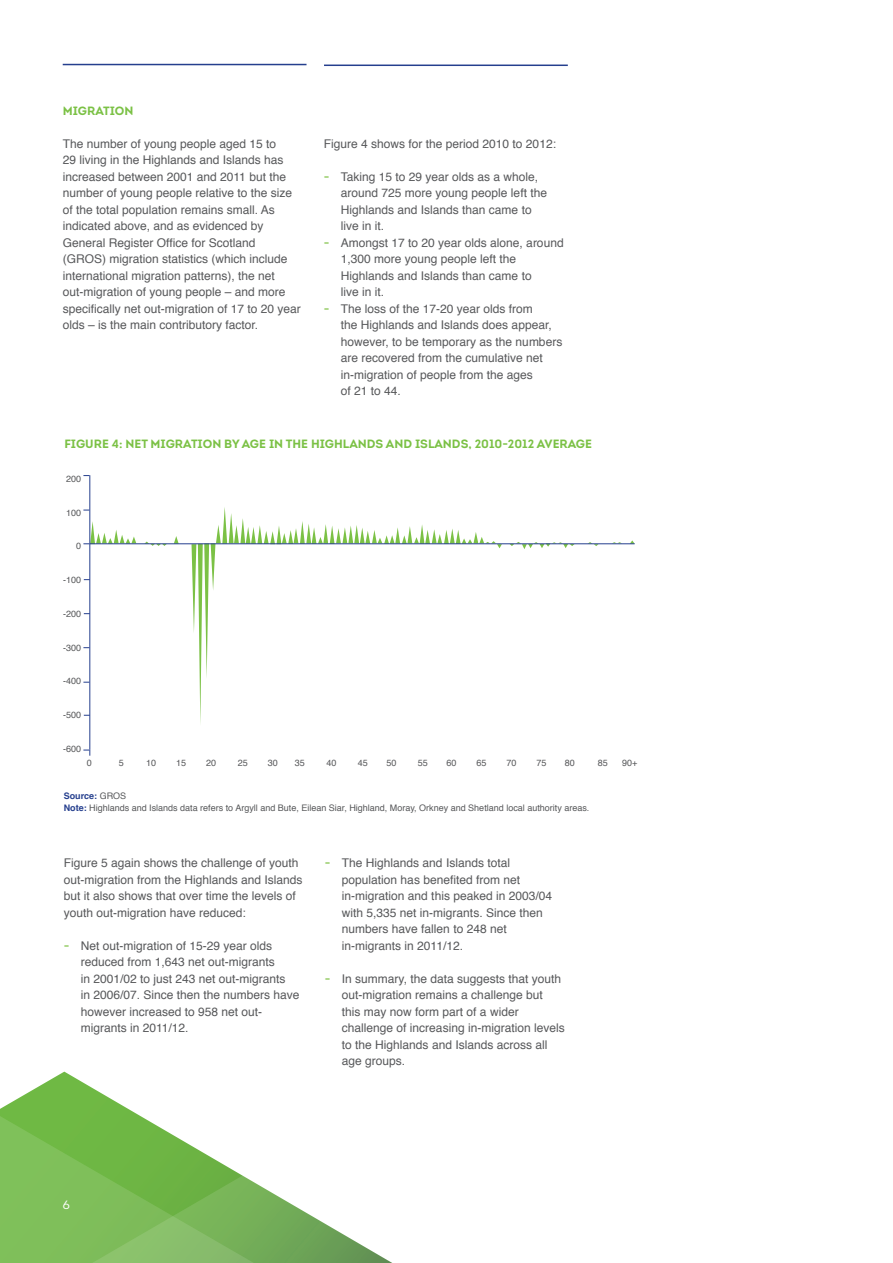
<style>
.page{position:relative;width:893px;height:1263px;background:#fff}
.page>*{position:absolute;margin:0;border:0;box-sizing:border-box;transform-origin:0 0}
.t1{font:12px/16.5px "Helvetica";color:#57585a}
.t2{font:700 12px "Intro";color:#7bc145}
.t3{font:12px "Intro";color:#fff}
.captions{font:9px "Helvetica";color:#57585a}
.captions-2{font:700 9px "Helvetica";color:#253f8e}
.s1{font-family:"Intro";font-weight:700;color:#96cc67}
.s2{font-weight:400;color:#57585a}
.s3{font-weight:700;color:#253f8e}
</style>
<div class="page">
<svg style="left:1px;top:1071px;width:126px;height:37px"></svg>
<svg style="left:0;top:1108px;width:392px;height:155px"></svg>
<hr style="left:63px;top:64px;width:243px;height:1px;background:#253f8e">
<hr style="left:324px;top:65px;width:244px;height:1px;background:#253f8e">
<svg style="left:83px;top:750px;width:7px;height:6px"></svg>
<hr style="left:89px;top:475px;width:1px;height:275px;background:#253f8e">
<svg style="left:83px;top:521px;width:53px;height:23px"></svg>
<svg style="left:144px;top:542px;width:23px;height:4px"></svg>
<svg style="left:174px;top:536px;width:5px;height:7px"></svg>
<svg style="left:192px;top:507px;width:310px;height:217px"></svg>
<svg style="left:509px;top:542px;width:66px;height:7px"></svg>
<svg style="left:588px;top:542px;width:11px;height:4px"></svg>
<hr style="left:90px;top:543px;width:545px;height:1px;background:#253f8e">
<p class="t2" style="left:63px;top:103px;width:72px">MIGRATION</p>
<p class="t1" style="left:63px;top:136px;width:240px">The number of young people aged 15 to<br>29 living in the Highlands and Islands has increased between 2001 and 2011 but the number of young people relative to the size of the total population remains small. As indicated above, and as evidenced by General Register Office for Scotland (GROS) migration statistics (which include international migration patterns), the net out-migration of young people – and more specifically net out-migration of 17 to 20 year olds – is the main contributory factor.</p>
<p class="t1" style="left:324px;top:136px;width:234px">Figure 4 shows for the period 2010 to 2012:</p>
<p class="t1" style="left:341px;top:169px;width:208px;text-indent:-17px"><span class="s1">-</span> Taking 15 to 29 year olds as a whole, around 725 more young people left the<br>Highlands and Islands than came to live in it.</p>
<p class="t1" style="left:341px;top:235px;width:224px;text-indent:-17px"><span class="s1">-</span> Amongst 17 to 20 year olds alone, around<br>1,300 more young people left the<br>Highlands and Islands than came to<br>live in it.</p>
<p class="t1" style="left:341px;top:301px;width:223px;text-indent:-17px"><span class="s1">-</span> The loss of the 17-20 year olds from<br>the Highlands and Islands does appear, however, to be temporary as the numbers are recovered from the cumulative net in-migration of people from the ages<br>of 21 to 44.</p>
<p class="t2" style="left:64px;top:436px;width:529px">FIGURE 4: NET MIGRATION BY AGE IN THE HIGHLANDS AND ISLANDS, 2010-2012 AVERAGE</p>
<p class="captions" style="left:66px;top:472px;width:17px">200</p>
<p class="captions" style="left:66px;top:506px;width:17px">100</p>
<p class="captions" style="left:76px;top:539px;width:7px">0</p>
<p class="captions" style="left:63px;top:573px;width:20px">-100</p>
<p class="captions" style="left:63px;top:607px;width:20px">-200</p>
<p class="captions" style="left:63px;top:641px;width:20px">-300</p>
<p class="captions" style="left:63px;top:674px;width:20px">-400</p>
<p class="captions" style="left:63px;top:708px;width:20px">-500</p>
<p class="captions" style="left:63px;top:742px;width:20px">-600</p>
<p class="captions" style="left:87px;top:756px;width:7px">0</p>
<p class="captions" style="left:119px;top:756px;width:7px">5</p>
<p class="captions" style="left:146px;top:756px;width:12px">10</p>
<p class="captions" style="left:176px;top:756px;width:12px">15</p>
<p class="captions" style="left:206px;top:756px;width:12px">20</p>
<p class="captions" style="left:238px;top:756px;width:12px">25</p>
<p class="captions" style="left:268px;top:756px;width:12px">30</p>
<p class="captions" style="left:295px;top:756px;width:12px">35</p>
<p class="captions" style="left:326px;top:756px;width:12px">40</p>
<p class="captions" style="left:358px;top:756px;width:12px">45</p>
<p class="captions" style="left:386px;top:756px;width:12px">50</p>
<p class="captions" style="left:418px;top:756px;width:12px">55</p>
<p class="captions" style="left:446px;top:756px;width:12px">60</p>
<p class="captions" style="left:476px;top:756px;width:12px">65</p>
<p class="captions" style="left:506px;top:756px;width:12px">70</p>
<p class="captions" style="left:536px;top:756px;width:12px">75</p>
<p class="captions" style="left:565px;top:756px;width:12px">80</p>
<p class="captions" style="left:598px;top:756px;width:12px">85</p>
<p class="captions" style="left:622px;top:756px;width:17px">90+</p>
<p class="captions-2" style="left:64px;top:788px;width:64px">Source: <span class="s2">GROS</span></p>
<p class="captions" style="left:64px;top:801px;width:527px"><span class="s3">Note:</span> Highlands and Islands data refers to Argyll and Bute, Eilean Siar, Highland, Moray, Orkney and Shetland local authority areas.</p>
<p class="t1" style="left:64px;top:855px;width:240px">Figure 5 again shows the challenge of youth out-migration from the Highlands and Islands but it also shows that over time the levels of youth out-migration have reduced:</p>
<p class="t1" style="left:81px;top:938px;width:220px;text-indent:-17px"><span class="s1">-</span> Net out-migration of 15-29 year olds reduced from 1,643 net out-migrants<br>in 2001/02 to just 243 net out-migrants<br>in 2006/07. Since then the numbers have however increased to 958 net out&shy;migrants in 2011/12.</p>
<p class="t1" style="left:342px;top:855px;width:212px;text-indent:-17px"><span class="s1">-</span> The Highlands and Islands total population has benefited from net in-migration and this peaked in 2003/04 with 5,335 net in-migrants. Since then numbers have fallen to 248 net in-migrants in 2011/12.</p>
<p class="t1" style="left:342px;top:971px;width:224px;text-indent:-17px"><span class="s1">-</span> In summary, the data suggests that youth out-migration remains a challenge but<br>this may now form part of a wider challenge of increasing in-migration levels to the Highlands and Islands across all age groups.</p>
<p class="t3" style="left:63px;top:1197px;width:9px">6</p>
</div>
